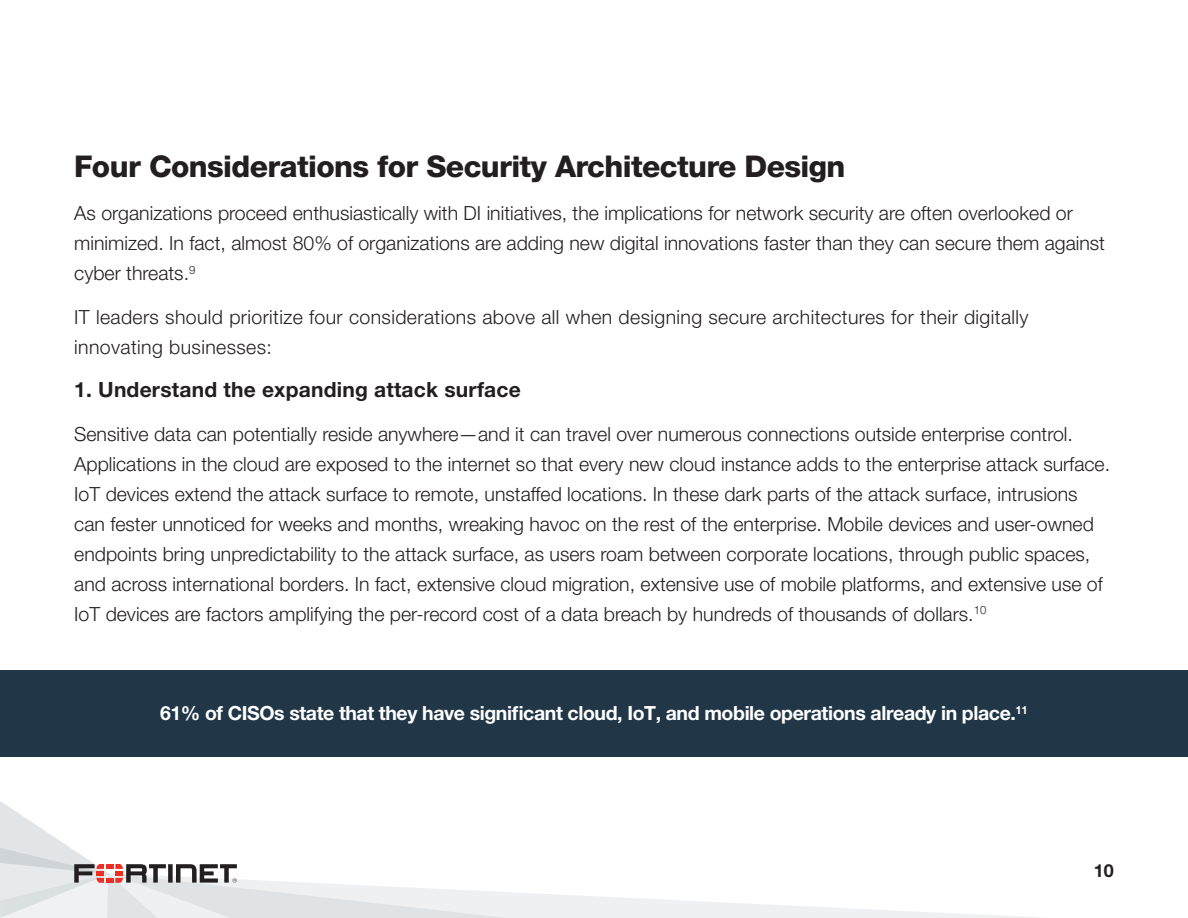
<style>
.page{position:relative;width:1188px;height:918px;background:#fff}
.page>*{position:absolute;margin:0;border:0;box-sizing:border-box;transform-origin:0 0}
.t1{font:800 30px "Helvetica Neue LT Pro";letter-spacing:-.02em;color:#231f20}
.t2{font:700 21px "Helvetica Neue LT Pro";letter-spacing:.01em;color:#231f20}
.t3{font:300 19.5px/30px "Helvetica Neue LT Pro";color:#231f20}
.t4{font:300 19.5px/30px "Helvetica Neue LT Pro";letter-spacing:.02em;color:#231f20}
.t5{font:700 19.5px "Helvetica Neue LT Pro";letter-spacing:-.02em;color:#fff}
.t6{font:700 18px "Helvetica Neue LT Pro";color:#231f20}
</style>
<div class="page">
<div style="left:0;top:670px;width:1188px;height:86px;background:#213646"></div>
<svg style="left:0;top:801px;width:1040px;height:117px"></svg>
<h1 class="t1" style="left:74px;top:148px;width:773px">Four Considerations for Security Architecture Design</h1>
<p class="t3" style="left:74px;top:198px;width:1032px">As organizations proceed enthusiastically with DI initiatives, the implications for network security are often overlooked or minimized. In fact, almost 80% of organizations are adding new digital innovations faster than they can secure them against cyber threats.<sup>9</sup></p>
<p class="t4" style="left:74px;top:301px;width:956px">IT leaders should prioritize four considerations above all when designing secure architectures for their digitally innovating businesses:</p>
<p class="t2" style="left:74px;top:377px;width:448px">1. Understand the expanding attack surface</p>
<p class="t3" style="left:74px;top:418px;width:1037px">Sensitive data can potentially reside anywhere—and it can travel over numerous connections outside enterprise control.<br>Applications in the cloud are exposed to the internet so that every new cloud instance adds to the enterprise attack surface.<br>IoT devices extend the attack surface to remote, unstaffed locations. In these dark parts of the attack surface, intrusions can fester unnoticed for weeks and months, wreaking havoc on the rest of the enterprise. Mobile devices and user-owned endpoints bring unpredictability to the attack surface, as users roam between corporate locations, through public spaces, and across international borders. In fact, extensive cloud migration, extensive use of mobile platforms, and extensive use of IoT devices are factors amplifying the per-record cost of a data breach by hundreds of thousands of dollars.<sup>10</sup></p>
<p class="t5" style="left:160px;top:701px;width:869px">61% of CISOs state that they have significant cloud, IoT, and mobile operations already in place.<sup>11</sup></p>
<p class="t6" style="left:1094px;top:859px;width:22px">10</p>
</div>
